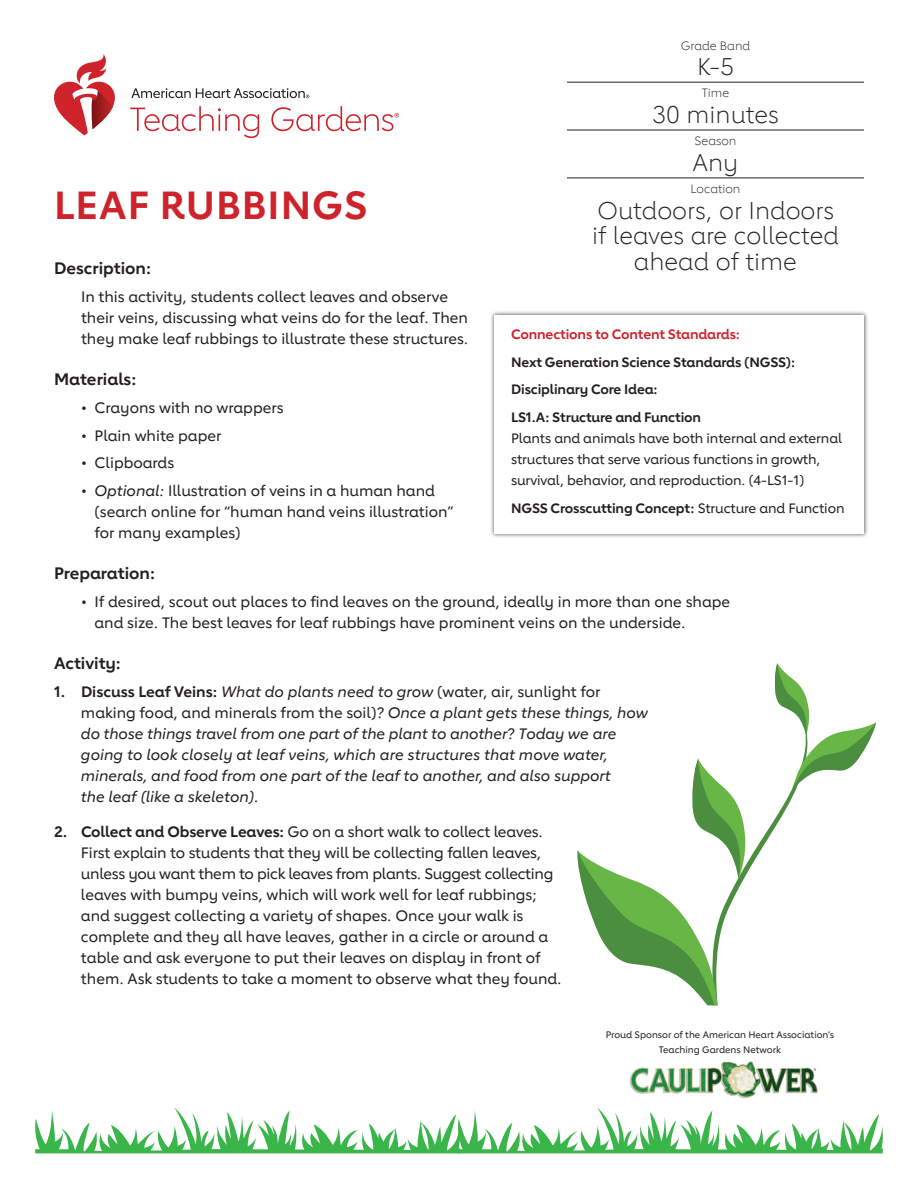
<style>
.page{position:relative;width:918px;height:1188px;background:#fff}
.page>*{position:absolute;margin:0;border:0;box-sizing:border-box;transform-origin:0 0}
._01_head_26_28_RED{font:700 39px "Lub Dub";letter-spacing:.025em;color:#ce232a}
._05_legend_sm_type{font:300 24px/25.5px "Lub Dub";color:#231f20;text-align:center}
._03_subhead_11_14_BL{font:700 16.5px "Lub Dub";color:#231f20}
._04c_numbers_10_14_B{font:500 15px/21px "Lub Dub";letter-spacing:-.005em;color:#231f20}
._04c_numbers_10_14_B-2{font:italic 500 15px/21px "Lub Dub";color:#231f20}
._04b_bullets_10_14_B{font:500 15px/21px "Lub Dub";color:#231f20}
._04a_body_10_14_BLK{font:500 15px/21px "Lub Dub";color:#231f20}
._13_Connections_med{font:500 13.5px/21px "Lub Dub";letter-spacing:-.01em;color:#231f20}
._12_Connections_bold{font:700 13.5px "Lub Dub";letter-spacing:-.01em;color:#231f20}
._13_Connections_med-2{font:700 13.5px "Lub Dub";letter-spacing:-.01em;color:#231f20}
._11_Connections_head{font:700 13.5px "Lub Dub";letter-spacing:-.01em;color:#ce232a}
._12b_Connections_bol{font:700 13.5px "Lub Dub";letter-spacing:-.01em;color:#231f20}
._05_legend_sm_type-2{font:300 12px "Lub Dub";color:#231f20}
._10_Caulipower_type{font:500 9.3px/15px "Lub Dub";color:#231f20;text-align:center}
.s1{font-style:italic}
.s2{font-weight:700;font-style:normal}
.s3{font-style:normal}
.s4{font-weight:700}
.s5{font-weight:500}
</style>
<div class="page">
<hr style="left:567px;top:82px;width:297px;height:1px;background:#231f20">
<hr style="left:567px;top:130px;width:297px;height:1px;background:#231f20">
<hr style="left:567px;top:178px;width:297px;height:1px;background:#231f20">
<div style="left:490px;top:311px;width:378px;height:227px;background:#231f20;opacity:.75"></div>
<div style="left:494px;top:315px;width:370px;height:219px;background:#fff"></div>
<svg style="left:577px;top:663px;width:299px;height:342px"></svg>
<svg style="left:35px;top:1108px;width:848px;height:45px"></svg>
<img style="left:629px;top:1061px;width:189px;height:37px">
<svg style="left:54px;top:54px;width:61px;height:82px"></svg>
<svg style="left:131px;top:88px;width:178px;height:10px"></svg>
<svg style="left:130px;top:106px;width:129px;height:32px"></svg>
<svg style="left:271px;top:106px;width:128px;height:25px"></svg>
<p class="_05_legend_sm_type-2" style="left:681px;top:38px;width:71px">Grade Band</p>
<p class="_05_legend_sm_type" style="left:697px;top:54px;width:38px">K-5</p>
<p class="_05_legend_sm_type-2" style="left:702px;top:86px;width:29px">Time</p>
<p class="_05_legend_sm_type" style="left:652px;top:102px;width:128px">30 minutes</p>
<p class="_05_legend_sm_type-2" style="left:695px;top:134px;width:43px">Season</p>
<p class="_05_legend_sm_type" style="left:693px;top:149px;width:47px">Any</p>
<p class="_05_legend_sm_type-2" style="left:690px;top:182px;width:52px">Location</p>
<p class="_05_legend_sm_type" style="left:592px;top:197px;width:248px">Outdoors, or Indoors if leaves are collected ahead of time</p>
<p class="_01_head_26_28_RED" style="left:54px;top:182px;width:315px">LEAF RUBBINGS</p>
<p class="_03_subhead_11_14_BL" style="left:54px;top:258px;width:99px">Description:</p>
<p class="_04a_body_10_14_BLK" style="left:81px;top:286px;width:389px">In this activity, students collect leaves and observe their veins, discussing what veins do for the leaf. Then they make leaf rubbings to illustrate these structures.</p>
<p class="_03_subhead_11_14_BL" style="left:54px;top:369px;width:84px">Materials:</p>
<p class="_04b_bullets_10_14_B" style="left:81px;top:397px;width:204px">• Crayons with no wrappers</p>
<p class="_04b_bullets_10_14_B" style="left:81px;top:425px;width:142px">• Plain white paper</p>
<p class="_04b_bullets_10_14_B" style="left:81px;top:452px;width:95px">• Clipboards</p>
<p class="_04b_bullets_10_14_B" style="left:94px;top:480px;width:361px;text-indent:-13px">• <span class="s1">Optional:</span> Illustration of veins in a human hand (search online for “human hand veins illustration” for many examples)</p>
<p class="_03_subhead_11_14_BL" style="left:54px;top:564px;width:103px">Preparation:</p>
<p class="_04b_bullets_10_14_B" style="left:95px;top:591px;width:637px;text-indent:-14px">• If desired, scout out places to find leaves on the ground, ideally in more than one shape and size. The best leaves for leaf rubbings have prominent veins on the underside.</p>
<p class="_03_subhead_11_14_BL" style="left:54px;top:654px;width:68px">Activity:</p>
<p class="_04c_numbers_10_14_B-2" style="left:81px;top:681px;width:568px;text-indent:-27px"><span class="s2">1. Discuss Leaf Veins:</span> What do plants need to grow <span class="s3">(water, air, sunlight for making food, and minerals from the soil)</span>? Once a plant gets these things, how do those things travel from one part of the plant to another? Today we are going to look closely at leaf veins, which are structures that move water, minerals, and food from one part of the leaf to another, and also support<br>the leaf (like a skeleton).</p>
<p class="_04c_numbers_10_14_B" style="left:81px;top:821px;width:482px;text-indent:-27px"><span class="s4">2. Collect and Observe Leaves:</span> Go on a short walk to collect leaves.<br>First explain to students that they will be collecting fallen leaves, unless you want them to pick leaves from plants. Suggest collecting leaves with bumpy veins, which will work well for leaf rubbings; and suggest collecting a variety of shapes. Once your walk is complete and they all have leaves, gather in a circle or around a table and ask everyone to put their leaves on display in front of them. Ask students to take a moment to observe what they found.</p>
<p class="_11_Connections_head" style="left:511px;top:326px;width:230px">Connections to Content Standards:</p>
<p class="_12_Connections_bold" style="left:511px;top:354px;width:286px">Next Generation Science Standards (NGSS):</p>
<p class="_12_Connections_bold" style="left:511px;top:382px;width:148px">Disciplinary Core Idea:</p>
<p class="_12b_Connections_bol" style="left:511px;top:409px;width:192px">LS1.A: Structure and Function</p>
<p class="_13_Connections_med" style="left:511px;top:428px;width:332px">Plants and animals have both internal and external structures that serve various functions in growth, survival, behavior, and reproduction. (4-LS1-1)</p>
<p class="_13_Connections_med-2" style="left:511px;top:500px;width:335px">NGSS Crosscutting Concept: <span class="s5">Structure and Function</span></p>
<p class="_10_Caulipower_type" style="left:606px;top:1027px;width:230px">Proud Sponsor of the American Heart Association’s<br>Teaching Gardens Network</p>
</div>
